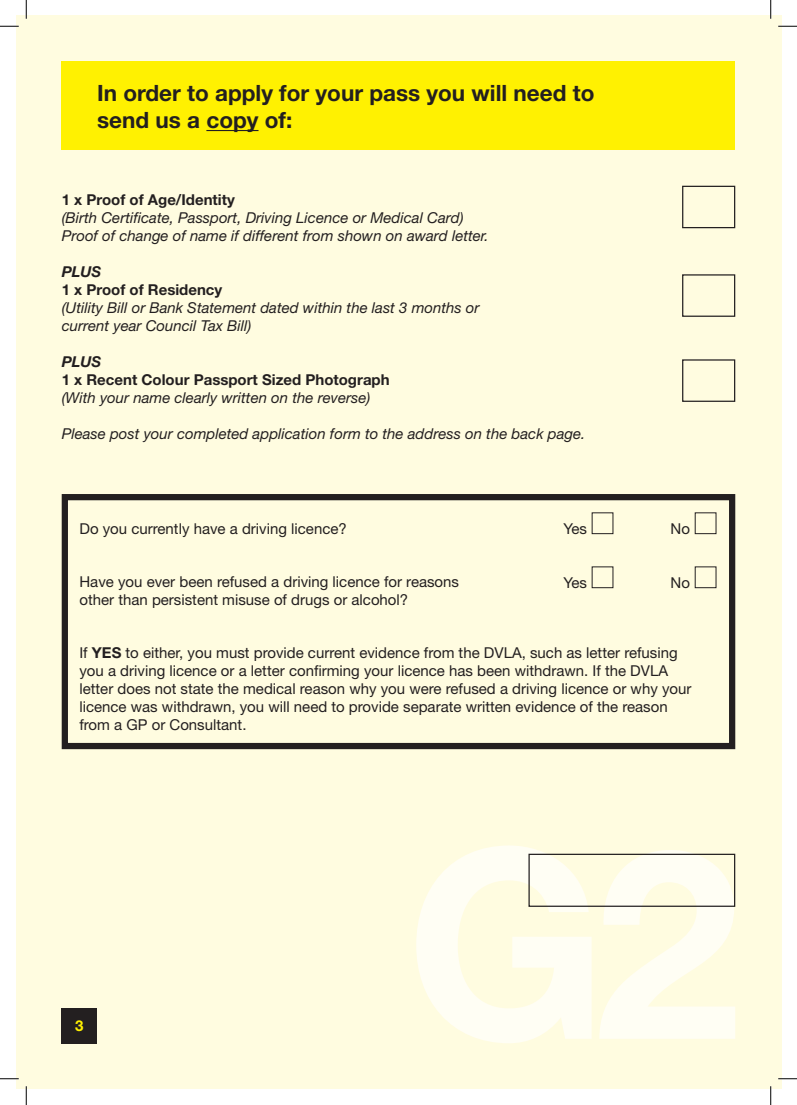
<style>
.page{position:relative;width:797px;height:1105px;background:#fff}
.page>*{position:absolute;margin:0;border:0;box-sizing:border-box;transform-origin:0 0}
.t1{font:700 22.5px/27px "Helvetica Neue";color:#231f20}
.t2{font:15px/18px "Helvetica Neue";color:#231f20}
.t3{font:italic 15px "Helvetica Neue";color:#231f20}
.t4{font:700 15px "Helvetica Neue";color:#231f20}
.t5{font:italic 700 15px "Helvetica Neue";color:#231f20}
.t6{font:700 15px "Helvetica Neue";color:#fff101}
.s1{font-weight:700}
</style>
<div class="page">
<div style="left:16px;top:16px;width:765px;height:1073px;background:#fffce0"></div>
<div style="left:62px;top:494px;width:673px;height:255px;border:6px solid #231f20"></div>
<div style="left:682px;top:186px;width:53px;height:42px;border:1px solid #231f20"></div>
<div style="left:682px;top:274px;width:53px;height:43px;border:1px solid #231f20"></div>
<div style="left:682px;top:359px;width:53px;height:43px;border:1px solid #231f20"></div>
<svg style="left:416px;top:846px;width:319px;height:197px;fill:#fffef4"></svg>
<div style="left:62px;top:62px;width:673px;height:88px;background:#fff101"></div>
<hr style="left:206px;top:130px;width:52px;height:1px;background:#231f20">
<div style="left:62px;top:1008px;width:35px;height:35px;background:#231f20"></div>
<div style="left:528px;top:854px;width:207px;height:53px;border:1px solid #231f20"></div>
<svg style="left:0;top:25px;width:19px;height:2px"></svg>
<svg style="left:778px;top:25px;width:19px;height:2px"></svg>
<svg style="left:0;top:1078px;width:19px;height:1px"></svg>
<svg style="left:778px;top:1078px;width:19px;height:1px"></svg>
<svg style="left:25px;top:0;width:2px;height:19px"></svg>
<svg style="left:25px;top:1086px;width:2px;height:19px"></svg>
<svg style="left:770px;top:0;width:1px;height:19px"></svg>
<svg style="left:770px;top:1086px;width:1px;height:19px"></svg>
<p class="t1" style="left:97px;top:79px;width:499px">In order to apply for your pass you will need to send us a copy of:</p>
<p class="t4" style="left:62px;top:190px;width:175px">1 x Proof of Age/Identity</p>
<p class="t3" style="left:62px;top:208px;width:403px">(Birth Certificate, Passport, Driving Licence or Medical Card)</p>
<p class="t3" style="left:62px;top:226px;width:428px">Proof of change of name if different from shown on award letter.</p>
<p class="t5" style="left:62px;top:262px;width:41px">PLUS</p>
<p class="t4" style="left:62px;top:280px;width:162px">1 x Proof of Residency</p>
<p class="t3" style="left:62px;top:298px;width:419px">(Utility Bill or Bank Statement dated within the last 3 months or</p>
<p class="t3" style="left:62px;top:316px;width:191px">current year Council Tax Bill)</p>
<p class="t5" style="left:62px;top:352px;width:41px">PLUS</p>
<p class="t4" style="left:62px;top:370px;width:329px">1 x Recent Colour Passport Sized Photograph</p>
<p class="t3" style="left:62px;top:388px;width:310px">(With your name clearly written on the reverse)</p>
<p class="t3" style="left:62px;top:424px;width:525px">Please post your completed application form to the address on the back page.</p>
<p class="t2" style="left:79px;top:520px;width:269px">Do you currently have a driving licence?</p>
<p class="t2" style="left:79px;top:573px;width:381px">Have you ever been refused a driving licence for reasons other than persistent misuse of drugs or alcohol?</p>
<p class="t2" style="left:563px;top:519px;width:52px">Yes ■</p>
<p class="t2" style="left:563px;top:573px;width:52px">Yes ■</p>
<p class="t2" style="left:670px;top:519px;width:48px">No ■</p>
<p class="t2" style="left:670px;top:573px;width:48px">No ■</p>
<p class="t2" style="left:79px;top:644px;width:613px">If <span class="s1">YES</span> to either, you must provide current evidence from the DVLA, such as letter refusing you a driving licence or a letter confirming your licence has been withdrawn. If the DVLA letter does not state the medical reason why you were refused a driving licence or why your licence was withdrawn, you will need to provide separate written evidence of the reason from a GP or Consultant.</p>
<p class="t6" style="left:75px;top:1017px;width:10px">3</p>
</div>
